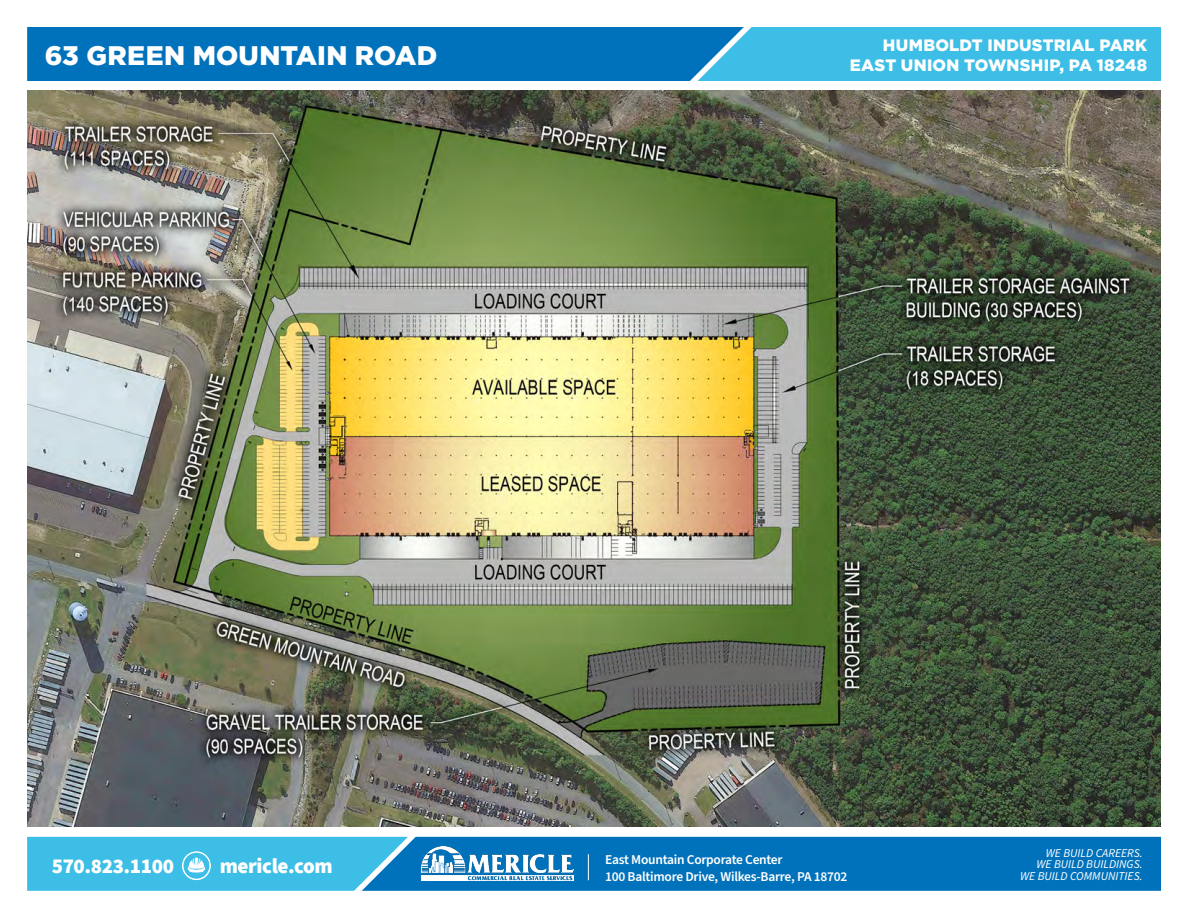
<style>
.page{position:relative;width:1188px;height:918px;background:#fff}
.page>*{position:absolute;margin:0;border:0;box-sizing:border-box;transform-origin:0 0}
.t1{font:900 26.85px "Gotham";letter-spacing:.005em;color:#fff}
.t2{font:900 21px "Source Sans Pro";letter-spacing:-.02em;color:#fff}
.t3{font:900 16.5px "Gotham";letter-spacing:.01em;color:#fff}
.t4{font:600 13.5px "Source Sans Pro";letter-spacing:-.02em;color:#fff}
.t5{font:italic 12px "Source Sans Pro";color:#fff}
</style>
<div class="page">
<svg style="left:27px;top:27px;width:1134px;height:54px;background:#1890cc"></svg>
<svg style="left:27px;top:837px;width:1134px;height:54px;background:#1f90cc"></svg>
<img style="left:27px;top:91px;width:1134px;height:735px">
<p class="t1" style="left:45px;top:40px;width:394px">63 GREEN MOUNTAIN ROAD</p>
<p class="t3" style="left:883px;top:36px;width:266px">HUMBOLDT INDUSTRIAL PARK</p>
<p class="t3" style="left:850px;top:56px;width:299px">EAST UNION TOWNSHIP, PA 18248</p>
<p class="t2" style="left:52px;top:851px;width:124px">570.823.1100</p>
<p class="t2" style="left:220px;top:851px;width:114px">mericle.com</p>
<p class="t4" style="left:605px;top:850px;width:179px">East Mountain Corporate Center</p>
<p class="t4" style="left:605px;top:867px;width:244px">100 Baltimore Drive, Wilkes-Barre, PA 18702</p>
<p class="t5" style="left:1046px;top:845px;width:98px">WE BUILD CAREERS.</p>
<p class="t5" style="left:1037px;top:856px;width:108px">WE BUILD BUILDINGS.</p>
<p class="t5" style="left:1020px;top:868px;width:124px">WE BUILD COMMUNITIES.</p>
</div>
